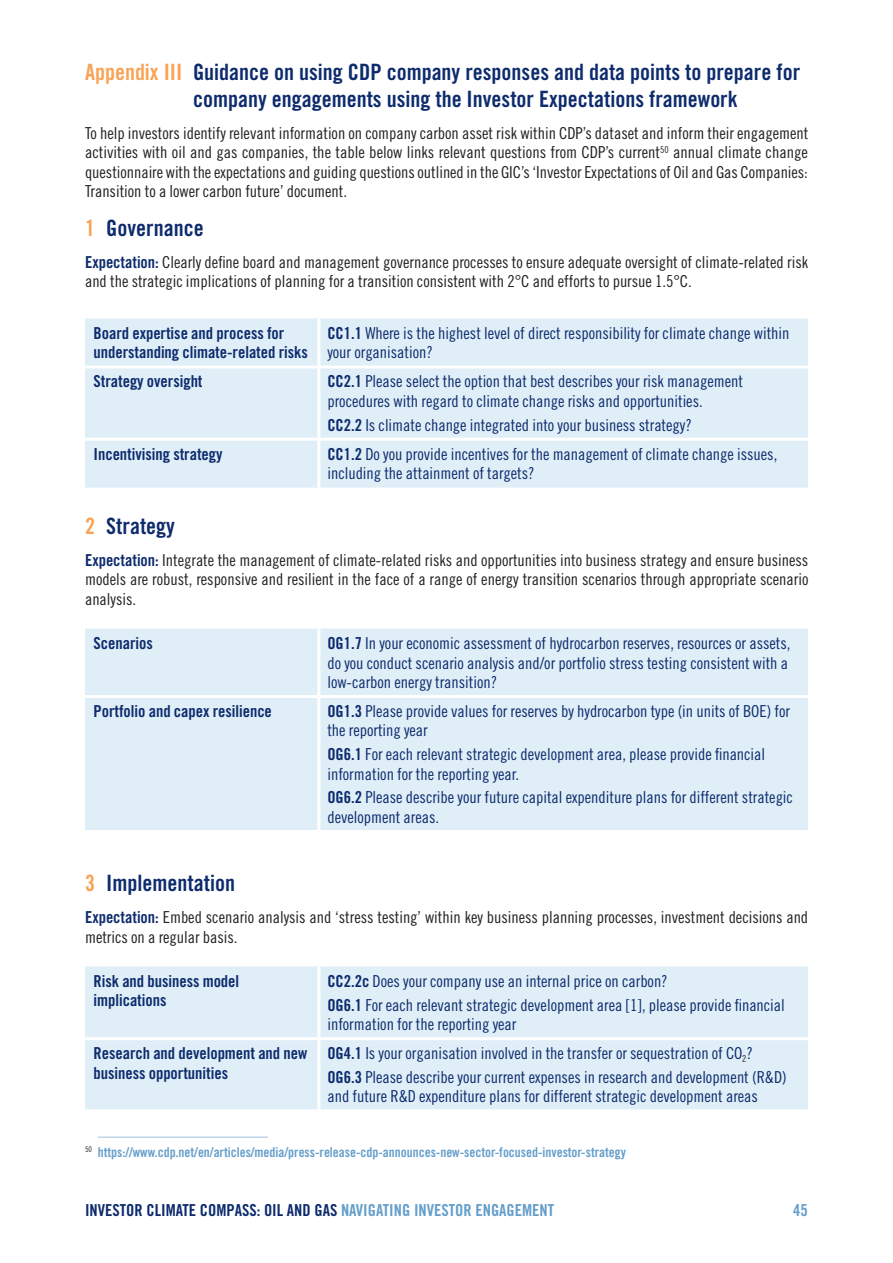
<style>
.page{position:relative;width:893px;height:1263px;background:#fff}
.page>*{position:absolute;margin:0;border:0;box-sizing:border-box;transform-origin:0 0}
.t1{font:22.5px/27px "Trade Gothic LT Std Bd Cn 20";color:#0d2b6d}
.t2{font:16.5px/19.5px "Trade Gothic LT Std Cn 18";color:#0d2b6d}
.t3{font:16.5px/19.5px "Trade Gothic LT Std Cn 18";color:#231f20;text-align:justify}
.t4{font:16.5px/19.5px "Trade Gothic LT Std Bd Cn 20";color:#0d2b6d}
.t5{font:16.5px "Trade Gothic LT Std Bd Cn 20";color:#649eca}
.t6{font:13.5px "Trade Gothic LT Std Bd Cn 20";color:#649eca}
.s1{color:#f8a355}
.s2{font-family:"Trade Gothic LT Std Bd Cn 20";color:#0d2b6d}
.s3{font-family:"Trade Gothic LT Std Bd Cn 20"}
.s4{color:#649eca}
</style>
<div class="page">
<div style="left:85px;top:319px;width:723px;height:169px;background:#dfeef7"></div>
<hr style="left:317px;top:319px;width:3px;height:46px;background:#fff">
<hr style="left:85px;top:365px;width:234px;height:3px;background:#fff">
<hr style="left:319px;top:365px;width:489px;height:3px;background:#fff">
<hr style="left:317px;top:368px;width:3px;height:70px;background:#fff">
<hr style="left:85px;top:438px;width:234px;height:3px;background:#fff">
<hr style="left:319px;top:438px;width:489px;height:3px;background:#fff">
<hr style="left:317px;top:441px;width:3px;height:47px;background:#fff">
<div style="left:85px;top:629px;width:723px;height:201px;background:#dfeef7"></div>
<hr style="left:317px;top:629px;width:3px;height:66px;background:#fff">
<hr style="left:85px;top:695px;width:234px;height:3px;background:#fff">
<hr style="left:319px;top:695px;width:489px;height:3px;background:#fff">
<hr style="left:317px;top:698px;width:3px;height:132px;background:#fff">
<div style="left:85px;top:966px;width:723px;height:143px;background:#dfeef7"></div>
<hr style="left:317px;top:966px;width:3px;height:71px;background:#fff">
<hr style="left:85px;top:1037px;width:234px;height:3px;background:#fff">
<hr style="left:319px;top:1037px;width:489px;height:3px;background:#fff">
<hr style="left:317px;top:1040px;width:3px;height:69px;background:#fff">
<hr style="left:98px;top:1136px;width:170px;height:2px;background:#acc7e1">
<h1 class="t1" style="left:193px;top:58px;width:609px;text-indent:-108px"><span class="s1">Appendix III</span> Guidance on using CDP company responses and data points to prepare for company engagements using the Investor Expectations framework</h1>
<p class="t3" style="left:85px;top:123px;width:725px">To help investors identify relevant information on company carbon asset risk within CDP’s dataset and inform their engagement activities with oil and gas companies, the table below links relevant questions from CDP’s current<sup>50</sup> annual climate change questionnaire with the expectations and guiding questions outlined in the GIC’s ‘Investor Expectations of Oil and Gas Companies:<br>Transition to a lower carbon future’ document.</p>
<h1 class="t1" style="left:85px;top:214px;width:120px"><span class="s1">1</span> Governance</h1>
<p class="t3" style="left:85px;top:252px;width:725px"><span class="s2">Expectation:</span> Clearly define board and management governance processes to ensure adequate oversight of climate-related risk and the strategic implications of planning for a transition consistent with 2°C and efforts to pursue 1.5°C.</p>
<p class="t4" style="left:94px;top:323px;width:216px">Board expertise and process for understanding climate-related risks</p>
<p class="t2" style="left:327px;top:323px;width:464px"><span class="s3">CC1.1</span> Where is the highest level of direct responsibility for climate change within your organisation?</p>
<p class="t4" style="left:94px;top:372px;width:111px">Strategy oversight</p>
<p class="t2" style="left:327px;top:372px;width:417px"><span class="s3">CC2.1</span> Please select the option that best describes your risk management procedures with regard to climate change risks and opportunities.</p>
<p class="t2" style="left:327px;top:415px;width:366px"><span class="s3">CC2.2</span> Is climate change integrated into your business strategy?</p>
<p class="t4" style="left:94px;top:444px;width:131px">Incentivising strategy</p>
<p class="t2" style="left:327px;top:444px;width:451px"><span class="s3">CC1.2</span> Do you provide incentives for the management of climate change issues, including the attainment of targets?</p>
<h1 class="t1" style="left:85px;top:512px;width:91px"><span class="s1">2</span> Strategy</h1>
<p class="t3" style="left:85px;top:550px;width:725px"><span class="s2">Expectation:</span> Integrate the management of climate-related risks and opportunities into business strategy and ensure business models are robust, responsive and resilient in the face of a range of energy transition scenarios through appropriate scenario analysis.</p>
<p class="t4" style="left:94px;top:633px;width:61px">Scenarios</p>
<p class="t2" style="left:327px;top:633px;width:465px"><span class="s3">OG1.7</span> In your economic assessment of hydrocarbon reserves, resources or assets, do you conduct scenario analysis and/or portfolio stress testing consistent with a low-carbon energy transition?</p>
<p class="t4" style="left:94px;top:701px;width:180px">Portfolio and capex resilience</p>
<p class="t2" style="left:327px;top:701px;width:464px"><span class="s3">OG1.3</span> Please provide values for reserves by hydrocarbon type (in units of BOE) for the reporting year</p>
<p class="t2" style="left:327px;top:744px;width:439px"><span class="s3">OG6.1</span> For each relevant strategic development area, please provide financial information for the reporting year.</p>
<p class="t2" style="left:327px;top:788px;width:467px"><span class="s3">OG6.2</span> Please describe your future capital expenditure plans for different strategic development areas.</p>
<h1 class="t1" style="left:85px;top:870px;width:151px"><span class="s1">3</span> Implementation</h1>
<p class="t3" style="left:85px;top:907px;width:725px"><span class="s2">Expectation:</span> Embed scenario analysis and ‘stress testing’ within key business planning processes, investment decisions and metrics on a regular basis.</p>
<p class="t4" style="left:94px;top:971px;width:147px">Risk and business model implications</p>
<p class="t2" style="left:327px;top:969px;width:459px;line-height:23.7px"><span class="s3">CC2.2c</span> Does your company use an internal price on carbon?<br><span class="s3">OG6.1</span> For each relevant strategic development area [1], please provide financial</p>
<p class="t2" style="left:327px;top:1014px;width:190px">information for the reporting year</p>
<p class="t4" style="left:94px;top:1043px;width:215px">Research and development and new business opportunities</p>
<p class="t2" style="left:327px;top:1041px;width:461px;line-height:23.7px"><span class="s3">OG4.1</span> Is your organisation involved in the transfer or sequestration of CO<sub>2</sub>?<br><span class="s3">OG6.3</span> Please describe your current expenses in research and development (R&amp;D)</p>
<p class="t2" style="left:327px;top:1086px;width:432px">and future R&amp;D expenditure plans for different strategic development areas</p>
<p class="t6" style="left:85px;top:1144px;width:543px"><sup>50</sup> https://www.cdp.net/en/articles/media/press-release-cdp-announces-new-sector-focused-investor-strategy</p>
<p class="t4" style="left:85px;top:1200px;width:471px">INVESTOR CLIMATE COMPASS: OIL AND GAS <span class="s4">NAVIGATING INVESTOR ENGAGEMENT</span></p>
<p class="t5" style="left:793px;top:1200px;width:16px">45</p>
</div>
